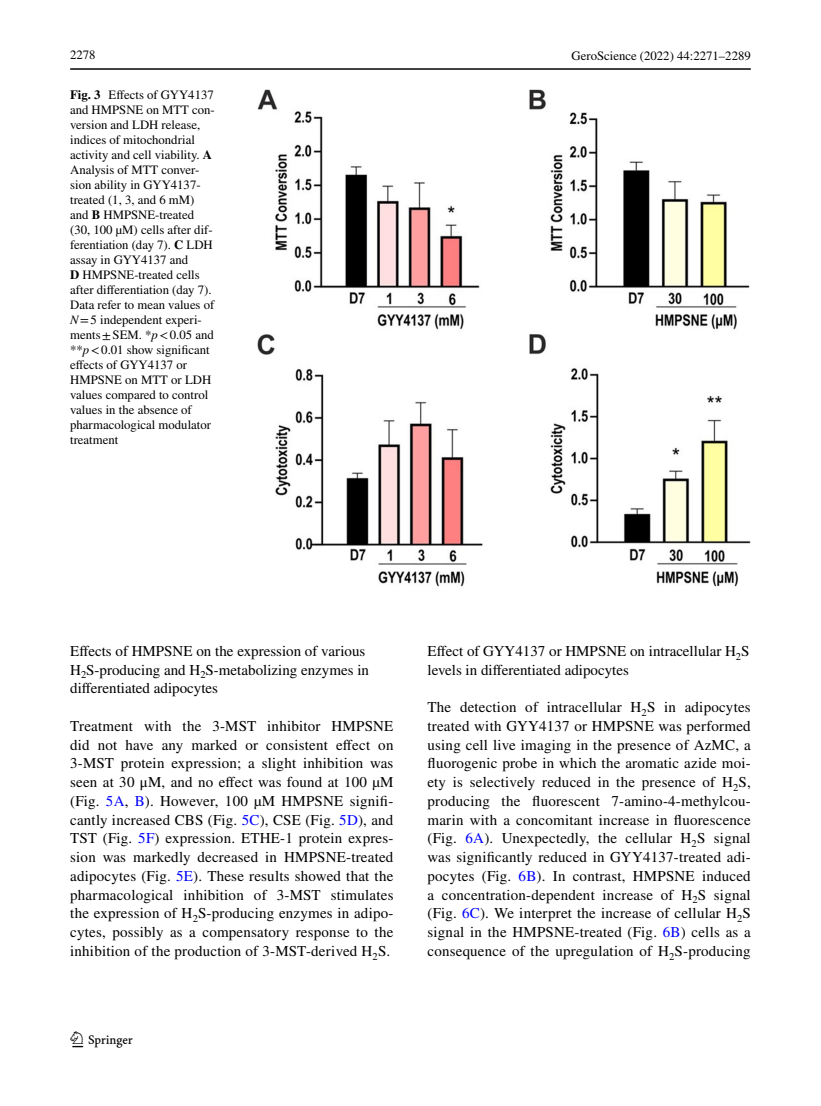
<style>
.page{position:relative;width:821px;height:1106px;background:#fff}
.page>*{position:absolute;margin:0;border:0;box-sizing:border-box;transform-origin:0 0}
.t1{font:22.5px "Springnew Regular 2";color:#000}
.t2{font:15px/18.8px "STIX";color:#000}
.t3{font:12.75px/15px "STIX";color:#000}
.s1{font-weight:700}
.s2{font-style:italic}
.s3{color:#00f}
</style>
<div class="page">
<hr style="left:70px;top:68px;width:680px;height:2px;background:#000">
<img style="left:257px;top:89px;width:493px;height:497px">
<p class="t3" style="left:70px;top:48px;width:27px">2278</p>
<p class="t3" style="left:571px;top:49px;width:181px">GeroScience (2022) 44:2271–2289</p>
<p class="t3" style="left:70px;top:88px;width:146px"><span class="s1">Fig. 3</span> Effects of GYY4137 and HMPSNE on MTT con&shy;version and LDH release, indices of mitochondrial activity and cell viability. <span class="s1">A<br></span>Analysis of MTT conver&shy;sion ability in GYY4137- treated (1, 3, and 6 mM) and <span class="s1">B</span> HMPSNE-treated (30, 100 µM) cells after dif&shy;ferentiation (day 7). <span class="s1">C</span> LDH assay in GYY4137 and<br><span class="s1">D</span> HMPSNE-treated cells after differentiation (day 7).<br>Data refer to mean values of<br><span class="s2">N</span>=5 independent experi&shy;ments±SEM. *<span class="s2">p</span>&lt;0.05 and **<span class="s2">p</span>&lt;0.01 show significant effects of GYY4137 or<br>HMPSNE on MTT or LDH values compared to control values in the absence of pharmacological modulator treatment</p>
<p class="t2" style="left:70px;top:642px;width:300px">Effects of HMPSNE on the expression of various<br>H<sub>2</sub>S‑producing and H<sub>2</sub>S‑metabolizing enzymes in differentiated adipocytes</p>
<p class="t2" style="left:70px;top:717px;width:325px;text-align:justify">Treatment with the 3-MST inhibitor HMPSNE did not have any marked or consistent effect on 3-MST protein expression; a slight inhibition was seen at 30 μM, and no effect was found at 100 µM (Fig. <span class="s3">5A</span>, <span class="s3">B</span>). However, 100 µM HMPSNE signifi&shy;cantly increased CBS (Fig. <span class="s3">5C</span>), CSE (Fig. <span class="s3">5D</span>), and TST (Fig. <span class="s3">5F</span>) expression. ETHE-1 protein expres&shy;sion was markedly decreased in HMPSNE-treated adipocytes (Fig. <span class="s3">5E</span>). These results showed that the pharmacological inhibition of 3-MST stimulates the expression of H<sub>2</sub>S-producing enzymes in adipo&shy;cytes, possibly as a compensatory response to the inhibition of the production of 3-MST-derived H<sub>2</sub>S.</p>
<h1 class="t1" style="left:72px;top:1031px;width:62px">1 3</h1>
<p class="t2" style="left:427px;top:642px;width:323px">Effect of GYY4137 or HMPSNE on intracellular H<sub>2</sub>S levels in differentiated adipocytes</p>
<p class="t2" style="left:427px;top:698px;width:325px;text-align:justify">The detection of intracellular H<sub>2</sub>S in adipocytes treated with GYY4137 or HMPSNE was performed using cell live imaging in the presence of AzMC, a fluorogenic probe in which the aromatic azide moi&shy;ety is selectively reduced in the presence of H<sub>2</sub>S, producing the fluorescent 7-amino-4-methylcou&shy;marin with a concomitant increase in fluorescence (Fig. <span class="s3">6A</span>). Unexpectedly, the cellular H<sub>2</sub>S signal was significantly reduced in GYY4137-treated adi&shy;pocytes (Fig. <span class="s3">6B</span>). In contrast, HMPSNE induced a concentration-dependent increase of H<sub>2</sub>S signal (Fig. <span class="s3">6C</span>). We interpret the increase of cellular H<sub>2</sub>S signal in the HMPSNE-treated (Fig. <span class="s3">6B</span>) cells as a consequence of the upregulation of H<sub>2</sub>S-producing</p>
</div>
